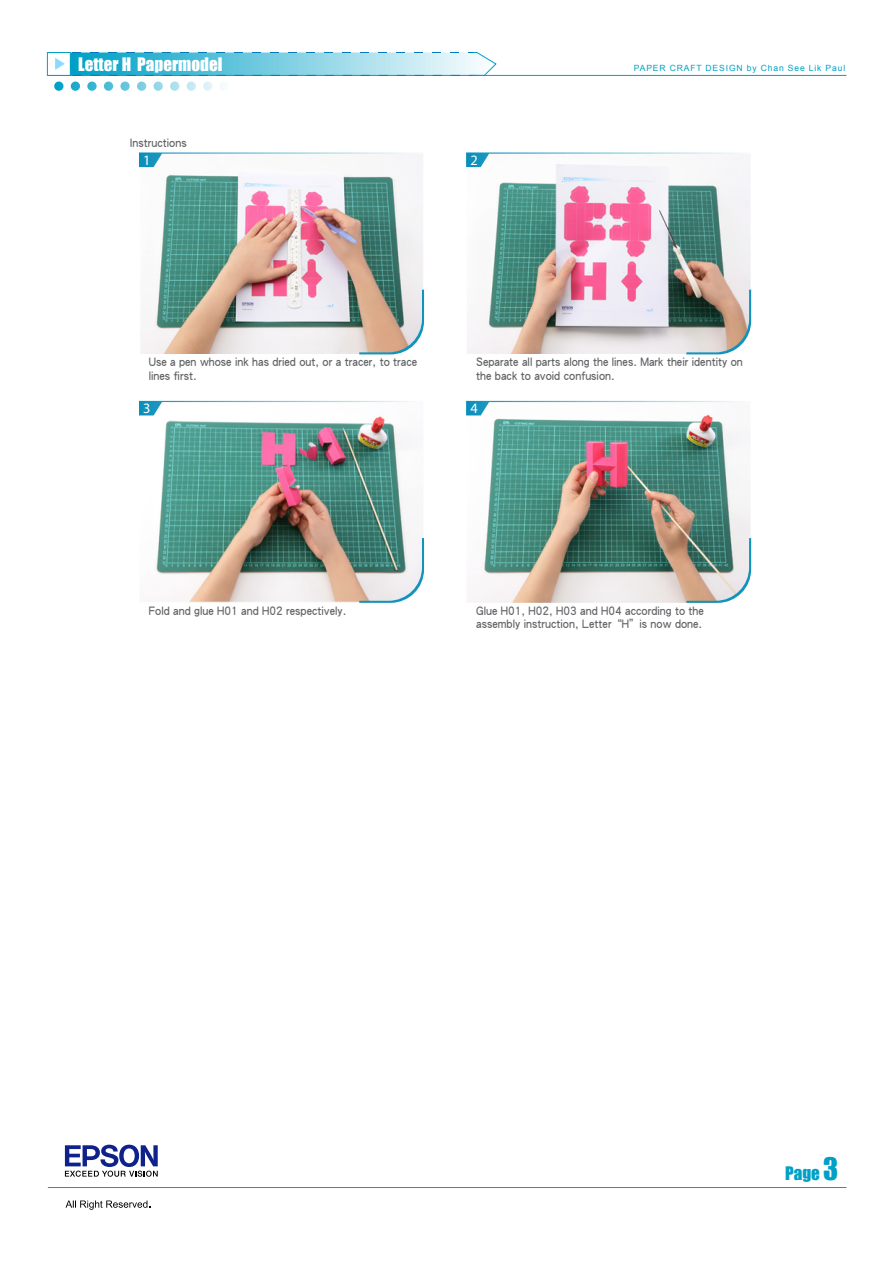
<style>
.page{position:relative;width:893px;height:1263px;background:#fff}
.page>*{position:absolute;margin:0;border:0;box-sizing:border-box;transform-origin:0 0}
.t1{font:17.1px "Impact";color:#fff}
.t2{font:17.1px "Impact";color:#00a0c6}
.t3{font:14.4px "Myriad";color:#fff}
.t4{font:11.4px/13.5px "Li Hei Pro";color:#636467;scale:.9 1}
.t5{font:8.55px "Arial";letter-spacing:.1em;color:#00a0c6}
.s1{font-size:28.5px}
</style>
<div class="page">
<img style="left:466px;top:415px;width:285px;height:187px">
<img style="left:139px;top:415px;width:286px;height:188px">
<img style="left:467px;top:167px;width:285px;height:186px">
<img style="left:139px;top:167px;width:285px;height:186px">
<svg style="left:686px;top:538px;width:65px;height:65px;background:#a1b0a9"></svg>
<svg style="left:359px;top:538px;width:65px;height:65px"></svg>
<svg style="left:686px;top:290px;width:65px;height:64px;background:#9f9d93"></svg>
<svg style="left:359px;top:290px;width:65px;height:64px;background:#beb3a5"></svg>
<svg style="left:139px;top:152px;width:283px;height:15px"></svg>
<svg style="left:466px;top:152px;width:284px;height:15px"></svg>
<svg style="left:139px;top:401px;width:278px;height:14px"></svg>
<svg style="left:466px;top:401px;width:278px;height:14px"></svg>
<svg style="left:65px;top:1145px;width:93px;height:32px"></svg>
<hr style="left:48px;top:1187px;width:798px;height:1px;background:#00a0c6">
<hr style="left:48px;top:75px;width:798px;height:1px;background:#00a0c6">
<div style="left:47px;top:52px;width:24px;height:24px;border:1px solid #00a0c6"></div>
<svg style="left:54px;top:82px;width:169px;height:9px"></svg>
<svg style="left:55px;top:52px;width:442px;height:24px;background:#7acbe0"></svg>
<svg style="left:66px;top:1200px;width:84px;height:10px"></svg>
<h1 class="t1" style="left:78px;top:54px;width:146px">Letter H Papermodel</h1>
<p class="t5" style="left:634px;top:63px;width:213px">PAPER CRAFT DESIGN by Chan See Lik Paul</p>
<p class="t4" style="left:130px;top:137px;width:65px">Instructions</p>
<p class="t3" style="left:143px;top:153px;width:9px">1</p>
<p class="t3" style="left:470px;top:153px;width:9px">2</p>
<p class="t4" style="left:149px;top:356px;width:300px">Use a pen whose ink has dried out, or a tracer, to trace lines first.</p>
<p class="t4" style="left:476px;top:356px;width:298px">Separate all parts along the lines. Mark their identity on the back to avoid confusion.</p>
<p class="t3" style="left:143px;top:401px;width:9px">3</p>
<p class="t3" style="left:470px;top:401px;width:9px">4</p>
<p class="t4" style="left:149px;top:604px;width:221px">Fold and glue H01 and H02 respectively.</p>
<p class="t4" style="left:476px;top:604px;width:254px">Glue H01, H02, H03 and H04 according to the assembly instruction, Letter“H”is now done.</p>
<h1 class="t2" style="left:785px;top:1163px;width:54px">Page <span class="s1">3</span></h1>
</div>
